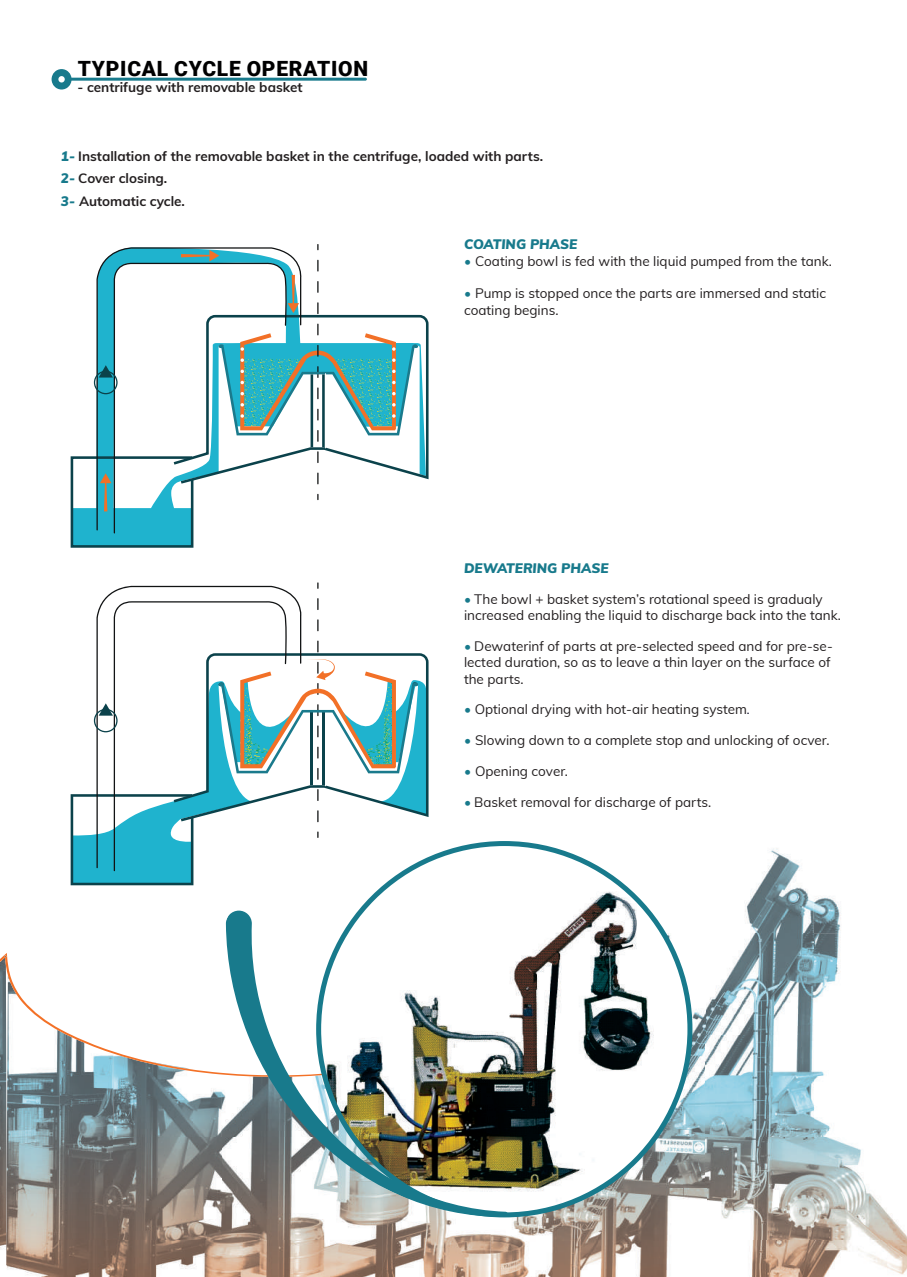
<style>
.page{position:relative;width:907px;height:1277px;background:#fff}
.page>*{position:absolute;margin:0;border:0;box-sizing:border-box;transform-origin:0 0}
.t1{font:900 21px "Roboto";letter-spacing:.035em;color:#000001}
.t2{font:13.5px/16.2px "Muli";color:#231f20}
.t3{font:700 13.5px/22.5px "Muli";color:#231f20}
.t4{font:italic 900 13.5px "Muli";color:#187a8c}
.s1{font-weight:900;font-style:italic;color:#187a8c}
.s2{font-size:12px;color:#000424}
</style>
<div class="page">
<img style="left:0;top:1147px;width:6px;height:103px">
<img style="left:814px;top:896px;width:93px;height:344px">
<img style="left:706px;top:848px;width:108px;height:392px">
<img style="left:652px;top:1011px;width:54px;height:266px">
<img style="left:6px;top:1147px;width:54px;height:130px">
<img style="left:60px;top:1147px;width:53px;height:93px">
<img style="left:221px;top:1147px;width:104px;height:93px">
<img style="left:113px;top:1147px;width:108px;height:93px">
<img style="left:329px;top:1217px;width:54px;height:60px">
<img style="left:598px;top:1217px;width:54px;height:60px">
<img style="left:383px;top:1217px;width:54px;height:60px">
<img style="left:491px;top:1217px;width:107px;height:60px">
<img style="left:437px;top:1217px;width:54px;height:60px">
<img style="left:752px;top:1240px;width:155px;height:37px">
<img style="left:60px;top:1240px;width:269px;height:37px">
<img style="left:6px;top:1189px;width:1px;height:80px">
<svg style="left:70px;top:245px;width:359px;height:303px"></svg>
<svg style="left:317px;top:582px;width:2px;height:7px"></svg>
<svg style="left:317px;top:598px;width:2px;height:12px"></svg>
<svg style="left:317px;top:619px;width:2px;height:12px"></svg>
<svg style="left:96px;top:586px;width:205px;height:54px"></svg>
<svg style="left:71px;top:640px;width:358px;height:245px"></svg>
<div style="left:61px;top:76px;width:17px;height:6px;background:#b1d2d8;border-radius:50%"></div>
<hr style="left:67px;top:78px;width:300px;height:3px;background:#187a8c;border-radius:2px">
<div style="left:52px;top:69px;width:20px;height:21px;background:#187a8c;border-radius:50%"></div>
<div style="left:58px;top:76px;width:7px;height:7px;background:#fff;border-radius:50%"></div>
<svg style="left:0;top:923px;width:226px;height:224px"></svg>
<svg style="left:316px;top:841px;width:376px;height:376px"></svg>
<img style="left:226px;top:910px;width:282px;height:307px">
<svg style="left:6px;top:1269px;width:2px;height:8px"></svg>
<svg style="left:899px;top:1269px;width:8px;height:8px"></svg>
<h1 class="t1" style="left:78px;top:54px;width:292px">TYPICAL CYCLE OPERATION</h1>
<p class="t3" style="left:77px;top:75px;width:227px">- centrifuge with removable basket</p>
<p class="t3" style="left:61px;top:144px;width:484px"><span class="s1">1-</span> Installation of the removable basket in the centrifuge, loaded with parts.<br><span class="s1">2-</span> Cover closing.<br><span class="s1">3-</span> Automatic cycle.</p>
<p class="t4" style="left:464px;top:234px;width:115px">COATING PHASE</p>
<p class="t2" style="left:464px;top:252px;width:369px"><span class="s1">•</span> Coating bowl is fed with the liquid pumped from the tank.</p>
<p class="t2" style="left:464px;top:285px;width:364px"><span class="s1">•</span> Pump is stopped once the parts are immersed and static coating begins.</p>
<p class="t4" style="left:464px;top:558px;width:146px">DEWATERING PHASE</p>
<p class="t2" style="left:464px;top:590px;width:379px"><span class="s1">•</span> The bowl + basket system’s rotational speed is gradualy increased enabling the liquid to discharge back into the tank.</p>
<p class="t2" style="left:464px;top:637px;width:370px"><span class="s1">•</span> Dewaterinf of parts at pre-selected speed and for pre-se&shy;lected duration, so as to leave a thin layer on the surface of the parts.</p>
<p class="t2" style="left:464px;top:701px;width:287px"><span class="s1">•</span> Optional drying with hot-air heating system<span class="s2">.</span></p>
<p class="t2" style="left:464px;top:732px;width:367px"><span class="s1">•</span> Slowing down to a complete stop and unlocking of ocver.</p>
<p class="t2" style="left:464px;top:762px;width:106px"><span class="s1">•</span> Opening cover.</p>
<p class="t2" style="left:464px;top:793px;width:249px"><span class="s1">•</span> Basket removal for discharge of parts.</p>
</div>
